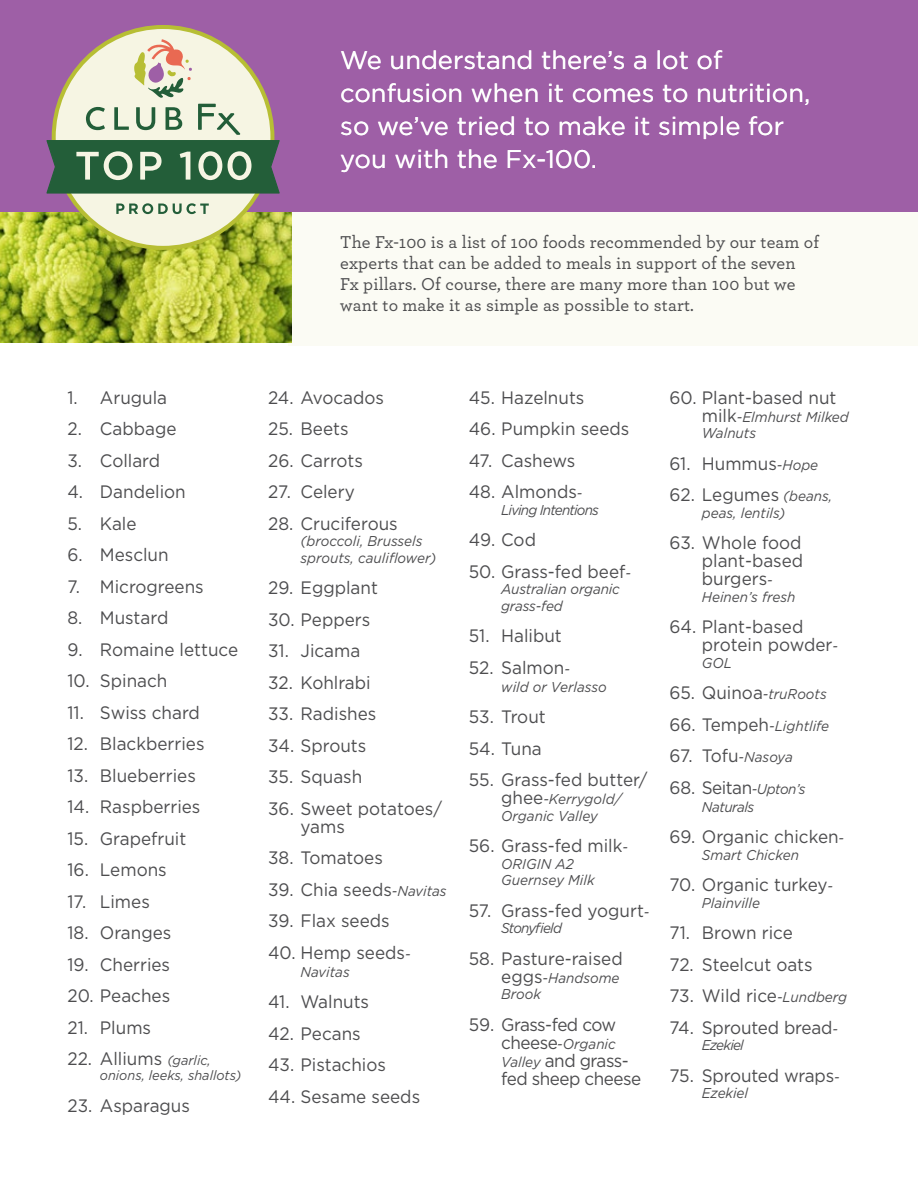
<style>
.page{position:relative;width:918px;height:1188px;background:#fff}
.page>*{position:absolute;margin:0;border:0;box-sizing:border-box;transform-origin:0 0}
.t1{font:25.5px/33px "Gotham";color:#fff}
.t2{font:18px/18px "Gotham";color:#4d4d4f;scale:.95 1}
.t3{font:500 18px/21px "Archer";letter-spacing:.01em;color:#4d4d4f}
.t4{font:18px/18px "Gotham";letter-spacing:-.03em;color:#4d4d4f;scale:.95 1}
.t5{font:18px "Gotham";letter-spacing:-.04em;color:#4d4d4f;scale:.95 1}
.t6{font:italic 14.25px/16.5px "Gotham";color:#4d4d4f;scale:.95 1}
.t7{font:italic 14.25px "Gotham";letter-spacing:-.06em;color:#4d4d4f;scale:.95 1}
.t8{font:italic 14.25px "Gotham";letter-spacing:-.03em;color:#4d4d4f;scale:.95 1}
.t9{font:italic 13.5px "Gotham";color:#4d4d4f;scale:.95 1}
.s1{font-style:italic;font-size:13.5px}
.s2{font-style:italic;font-size:14.25px}
.s3{font-style:normal;font-size:18px}
</style>
<div class="page">
<div style="left:288px;top:48px;width:630px;height:298px;background:#fbfbf4"></div>
<img style="left:0;top:211px;width:292px;height:132px">
<div style="left:0;top:0;width:918px;height:211px;background:#9e5fa6"></div>
<svg style="left:52px;top:25px;width:222px;height:225px;fill:#f6f5e3"></svg>
<svg style="left:116px;top:203px;width:93px;height:11px"></svg>
<svg style="left:134px;top:39px;width:58px;height:59px;background:#dacbb3"></svg>
<svg style="left:46px;top:104px;width:234px;height:90px;background:#7e9b81"></svg>
<h1 class="t1" style="left:340px;top:43px;width:472px">We understand there’s a lot of confusion when it comes to nutrition, so we’ve tried to make it simple for you with the Fx-100.</h1>
<p class="t3" style="left:340px;top:231px;width:480px">The Fx-100 is a list of 100 foods recommended by our team of experts that can be added to meals in support of the seven<br>Fx pillars. Of course, there are many more than 100 but we want to make it as simple as possible to start.</p>
<p class="t2" style="left:68px;top:388px;width:106px">1. Arugula</p>
<p class="t2" style="left:68px;top:420px;width:116px">2. Cabbage</p>
<p class="t2" style="left:68px;top:451px;width:99px">3. Collard</p>
<p class="t2" style="left:68px;top:483px;width:126px">4. Dandelion</p>
<p class="t2" style="left:68px;top:514px;width:74px">5. Kale</p>
<p class="t2" style="left:68px;top:546px;width:108px">6. Mesclun</p>
<p class="t2" style="left:68px;top:577px;width:145px">7. Microgreens</p>
<p class="t2" style="left:68px;top:609px;width:108px">8. Mustard</p>
<p class="t2" style="left:68px;top:640px;width:181px">9. Romaine lettuce</p>
<p class="t2" style="left:68px;top:672px;width:107px">10. Spinach</p>
<p class="t2" style="left:68px;top:703px;width:141px">11. Swiss chard</p>
<p class="t2" style="left:68px;top:735px;width:146px">12. Blackberries</p>
<p class="t2" style="left:68px;top:766px;width:137px">13. Blueberries</p>
<p class="t2" style="left:68px;top:798px;width:142px">14. Raspberries</p>
<p class="t2" style="left:68px;top:829px;width:127px">15. Grapefruit</p>
<p class="t2" style="left:68px;top:861px;width:106px">16. Lemons</p>
<p class="t2" style="left:68px;top:892px;width:88px">17. Limes</p>
<p class="t2" style="left:68px;top:924px;width:111px">18. Oranges</p>
<p class="t2" style="left:68px;top:955px;width:110px">19. Cherries</p>
<p class="t2" style="left:68px;top:987px;width:110px">20. Peaches</p>
<p class="t2" style="left:68px;top:1018px;width:90px">21. Plums</p>
<p class="t2" style="left:68px;top:1050px;width:152px">22. Alliums <span class="s1">(garlic,</span></p>
<p class="t9" style="left:100px;top:1068px;width:150px">onions, leeks, shallots)</p>
<p class="t2" style="left:68px;top:1096px;width:130px">23. Asparagus</p>
<p class="t2" style="left:268px;top:388px;width:124px">24. Avocados</p>
<p class="t2" style="left:268px;top:420px;width:86px">25. Beets</p>
<p class="t2" style="left:268px;top:451px;width:101px">26. Carrots</p>
<p class="t2" style="left:268px;top:483px;width:93px">27. Celery</p>
<p class="t2" style="left:268px;top:514px;width:138px">28. Cruciferous</p>
<p class="t6" style="left:301px;top:533px;width:145px">(broccoli, Brussels sprouts, cauliflower)</p>
<p class="t2" style="left:268px;top:579px;width:117px">29. Eggplant</p>
<p class="t2" style="left:268px;top:610px;width:109px">30. Peppers</p>
<p class="t2" style="left:268px;top:642px;width:99px">31. Jicama</p>
<p class="t2" style="left:268px;top:673px;width:109px">32. Kohlrabi</p>
<p class="t2" style="left:268px;top:705px;width:115px">33. Radishes</p>
<p class="t2" style="left:268px;top:736px;width:105px">34. Sprouts</p>
<p class="t2" style="left:268px;top:768px;width:101px">35. Squash</p>
<p class="t2" style="left:301px;top:799px;width:150px;text-indent:-32px">36. Sweet potatoes/ yams</p>
<p class="t2" style="left:268px;top:849px;width:122px">38. Tomatoes</p>
<p class="t2" style="left:268px;top:880px;width:189px">39. Chia seeds<span class="s2">-Navitas</span></p>
<p class="t2" style="left:268px;top:912px;width:129px">39. Flax seeds</p>
<p class="t2" style="left:268px;top:943px;width:151px">40. Hemp seeds<span class="s2">-</span></p>
<p class="t6" style="left:301px;top:964px;width:53px">Navitas</p>
<p class="t2" style="left:268px;top:993px;width:108px">41. Walnuts</p>
<p class="t2" style="left:268px;top:1024px;width:99px">42. Pecans</p>
<p class="t2" style="left:268px;top:1056px;width:126px">43. Pistachios</p>
<p class="t2" style="left:268px;top:1087px;width:162px">44. Sesame seeds</p>
<p class="t2" style="left:469px;top:388px;width:123px">45. Hazelnuts</p>
<p class="t2" style="left:469px;top:420px;width:171px">46. Pumpkin seeds</p>
<p class="t2" style="left:469px;top:451px;width:114px">47. Cashews</p>
<p class="t2" style="left:469px;top:483px;width:121px">48. Almonds<span class="s2">-</span></p>
<p class="t7" style="left:501px;top:502px;width:104px">Living Intentions</p>
<p class="t2" style="left:469px;top:531px;width:72px">49. Cod</p>
<p class="t2" style="left:469px;top:562px;width:172px">50. Grass-fed beef<span class="s2">-</span></p>
<p class="t6" style="left:501px;top:581px;width:126px">Australian organic grass-fed</p>
<p class="t2" style="left:469px;top:627px;width:99px">51. Halibut</p>
<p class="t2" style="left:469px;top:658px;width:108px">52. Salmon<span class="s2">-</span></p>
<p class="t6" style="left:501px;top:679px;width:113px">wild or Verlasso</p>
<p class="t2" style="left:469px;top:708px;width:83px">53. Trout</p>
<p class="t2" style="left:469px;top:739px;width:78px">54. Tuna</p>
<p class="t2" style="left:469px;top:771px;width:190px">55. Grass-fed butter/</p>
<p class="t6" style="left:501px;top:791px;width:128px"><span class="s3">ghee</span>-Kerrygold/<br>Organic Valley</p>
<p class="t2" style="left:469px;top:837px;width:169px">56. Grass-fed milk<span class="s2">-</span></p>
<p class="t6" style="left:501px;top:856px;width:100px">ORIGIN A2<br>Guernsey Milk</p>
<p class="t2" style="left:469px;top:901px;width:192px">57. Grass-fed yogurt<span class="s2">-</span></p>
<p class="t7" style="left:501px;top:920px;width:65px">Stonyfield</p>
<p class="t2" style="left:469px;top:949px;width:163px">58. Pasture-raised</p>
<p class="t6" style="left:501px;top:970px;width:126px"><span class="s3">eggs</span>-Handsome<br>Brook</p>
<p class="t5" style="left:469px;top:1015px;width:157px">59. Grass-fed cow</p>
<p class="t6" style="left:501px;top:1036px;width:122px"><span class="s3">cheese</span>-Organic</p>
<p class="t4" style="left:501px;top:1051px;width:149px"><span class="s2">Valley</span> and grass&shy;fed sheep cheese</p>
<p class="t2" style="left:669px;top:388px;width:177px">60. Plant-based nut</p>
<p class="t6" style="left:702px;top:409px;width:156px"><span class="s3">milk</span>-Elmhurst Milked<br>Walnuts</p>
<p class="t2" style="left:669px;top:454px;width:158px">61. Hummus<span class="s2">-Hope</span></p>
<p class="t2" style="left:669px;top:486px;width:173px">62. Legumes <span class="s2">(beans,</span></p>
<p class="t6" style="left:702px;top:505px;width:90px">peas, lentils)</p>
<p class="t2" style="left:702px;top:534px;width:108px;text-align:justify;text-indent:-32px">63. Whole food plant-based burgers<span class="s2">-</span></p>
<p class="t6" style="left:702px;top:589px;width:100px">Heinen’s fresh</p>
<p class="t2" style="left:702px;top:618px;width:145px;text-indent:-32px">64. Plant-based protein powder<span class="s2">-</span></p>
<p class="t6" style="left:702px;top:655px;width:33px">GOL</p>
<p class="t2" style="left:669px;top:684px;width:167px">65. Quinoa<span class="s2">-truRoots</span></p>
<p class="t6" style="left:669px;top:718px;width:170px"><span class="s3">66. Tempeh</span>-Lightlife</p>
<p class="t2" style="left:669px;top:747px;width:131px">67. Tofu<span class="s2">-Nasoya</span></p>
<p class="t4" style="left:669px;top:778px;width:145px">68. Seitan<span class="s2">-Upton’s</span></p>
<p class="t8" style="left:702px;top:799px;width:57px">Naturals</p>
<p class="t2" style="left:669px;top:828px;width:185px">69. Organic chicken<span class="s2">-</span></p>
<p class="t6" style="left:702px;top:847px;width:104px">Smart Chicken</p>
<p class="t2" style="left:669px;top:876px;width:174px">70. Organic turkey<span class="s2">-</span></p>
<p class="t6" style="left:702px;top:895px;width:63px">Plainville</p>
<p class="t2" style="left:669px;top:924px;width:131px">71. Brown rice</p>
<p class="t2" style="left:669px;top:955px;width:152px">72. Steelcut oats</p>
<p class="t2" style="left:669px;top:987px;width:189px">73. Wild rice<span class="s2">-Lundberg</span></p>
<p class="t2" style="left:669px;top:1018px;width:179px">74. Sprouted bread<span class="s2">-</span></p>
<p class="t7" style="left:702px;top:1037px;width:46px">Ezekiel</p>
<p class="t2" style="left:669px;top:1066px;width:181px">75. Sprouted wraps<span class="s2">-</span></p>
<p class="t6" style="left:702px;top:1085px;width:50px">Ezekiel</p>
</div>
